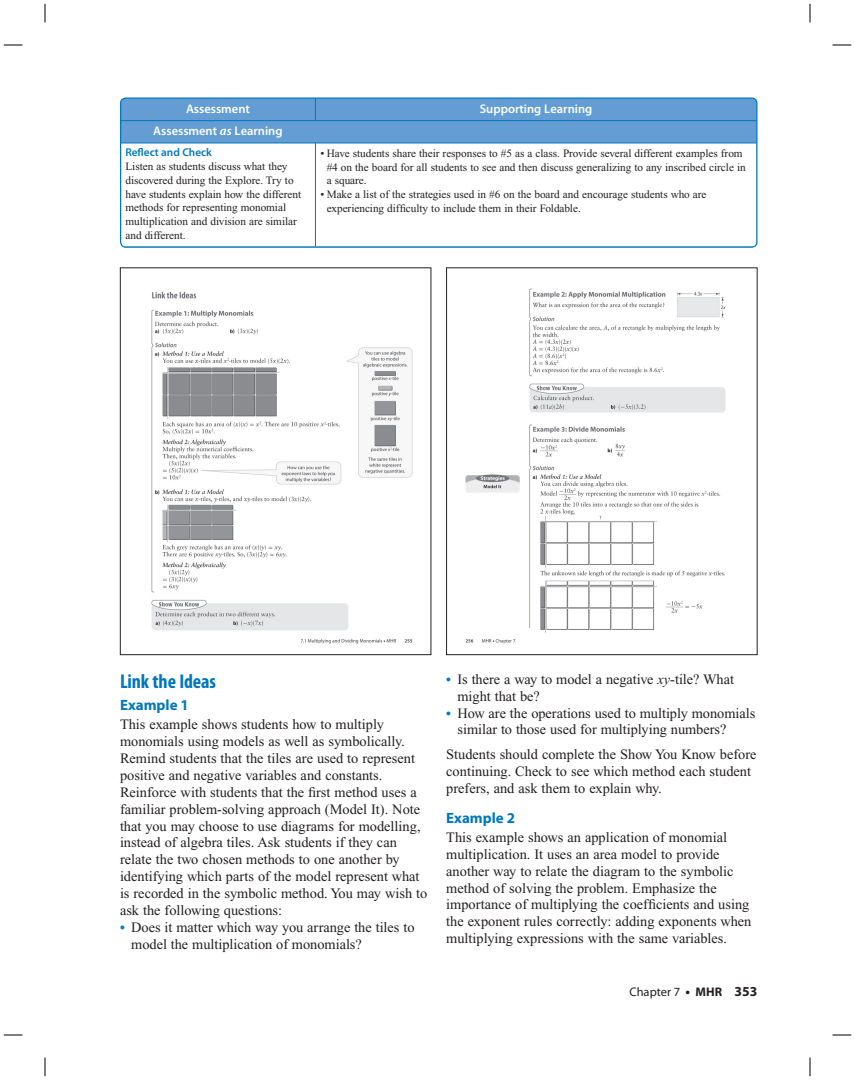
<style>
.page{position:relative;width:855px;height:1080px;background:#fff}
.page>*{position:absolute;margin:0;border:0;box-sizing:border-box;transform-origin:0 0}
.t1{font:700 condensed 20px "Myriad Pro";letter-spacing:-.005em;color:#0077c0}
.t2{font:700 15px "Myriad Pro";color:#0077c0}
.t3{font:14.38px/16.9px "Times New Roman";color:#231f20}
.t4{font:600 12.5px "Myriad Pro";color:#fff}
.t5{font:12.5px "Myriad Pro";color:#231f20}
.t6{font:11.25px/13.8px "Times New Roman";letter-spacing:-.005em;color:#231f20}
.t7{font:600 11.25px "Myriad Pro";letter-spacing:-.005em;color:#0077c0}
.s1{font-style:italic}
.s2{font-weight:700;font-size:13.75px;color:#0077c0}
.s3{font-weight:700;font-size:13.75px}
.s4{font-weight:700}
</style>
<div class="page">
<div style="left:121px;top:98px;width:636px;height:149px;background:#639dd4;border-radius:5px"></div>
<div style="left:122px;top:144px;width:634px;height:102px;background:#fff"></div>
<hr style="left:315px;top:143px;width:442px;height:1px;background:#0077c0">
<svg style="left:315px;top:100px;width:1px;height:20px"></svg>
<hr style="left:120px;top:143px;width:195px;height:1px;background:#0077c0">
<hr style="left:315px;top:143px;width:1px;height:103px;background:#0077c0">
<hr style="left:120px;top:120px;width:195px;height:1px;background:#0077c0">
<hr style="left:315px;top:120px;width:442px;height:1px;background:#0077c0">
<div style="left:120px;top:98px;width:638px;height:150px;border:1px solid #0077c0;border-radius:5px"></div>
<img style="left:151px;top:291px;width:262px;height:353px">
<div style="left:120px;top:268px;width:311px;height:387px;border:1px solid #231f20"></div>
<img style="left:465px;top:288px;width:261px;height:356px">
<div style="left:446px;top:268px;width:312px;height:387px;border:1px solid #231f20"></div>
<svg style="left:4px;top:44px;width:18px;height:2px"></svg>
<svg style="left:832px;top:44px;width:19px;height:2px"></svg>
<svg style="left:4px;top:1034px;width:18px;height:2px"></svg>
<svg style="left:832px;top:1034px;width:19px;height:2px"></svg>
<svg style="left:44px;top:4px;width:2px;height:18px"></svg>
<svg style="left:44px;top:1058px;width:2px;height:18px"></svg>
<svg style="left:809px;top:4px;width:2px;height:18px"></svg>
<svg style="left:809px;top:1058px;width:2px;height:18px"></svg>
<p class="t4" style="left:186px;top:104px;width:65px">Assessment</p>
<p class="t4" style="left:480px;top:104px;width:114px">Supporting Learning</p>
<p class="t4" style="left:153px;top:126px;width:131px">Assessment <span class="s1">as</span> Learning</p>
<p class="t7" style="left:125px;top:148px;width:88px">Reflect and Check</p>
<p class="t6" style="left:125px;top:161px;width:177px">Listen as students discuss what they discovered during the Explore. Try to have students explain how the different methods for representing monomial multiplication and division are similar and different.</p>
<p class="t6" style="left:327px;top:147px;width:421px;text-indent:-6px">• Have students share their responses to #5 as a class. Provide several different examples from #4 on the board for all students to see and then discuss generalizing to any inscribed circle in a square.</p>
<p class="t6" style="left:327px;top:188px;width:381px;text-indent:-6px">• Make a list of the strategies used in #6 on the board and encourage students who are experiencing difficulty to include them in their Foldable.</p>
<h1 class="t1" style="left:120px;top:674px;width:98px">Link the Ideas</h1>
<p class="t2" style="left:120px;top:699px;width:70px">Example 1</p>
<p class="t3" style="left:120px;top:717px;width:309px">This example shows students how to multiply monomials using models as well as symbolically.<br>Remind students that the tiles are used to represent positive and negative variables and constants.<br>Reinforce with students that the first method uses a familiar problem-solving approach (Model It). Note that you may choose to use diagrams for modelling, instead of algebra tiles. Ask students if they can relate the two chosen methods to one another by identifying which parts of the model represent what is recorded in the symbolic method. You may wish to ask the following questions:</p>
<p class="t3" style="left:131px;top:920px;width:285px;text-indent:-11px"><span class="s2">•</span> Does it matter which way you arrange the tiles to model the multiplication of monomials?</p>
<p class="t3" style="left:458px;top:672px;width:278px;text-indent:-11px"><span class="s2">•</span> Is there a way to model a negative <span class="s1">xy</span>-tile? What might that be?</p>
<p class="t3" style="left:458px;top:706px;width:299px;text-indent:-11px"><span class="s2">•</span> How are the operations used to multiply monomials similar to those used for multiplying numbers?</p>
<p class="t3" style="left:446px;top:747px;width:312px">Students should complete the Show You Know before continuing. Check to see which method each student prefers, and ask them to explain why.</p>
<p class="t2" style="left:446px;top:812px;width:70px">Example 2</p>
<p class="t3" style="left:446px;top:830px;width:307px">This example shows an application of monomial multiplication. It uses an area model to provide another way to relate the diagram to the symbolic method of solving the problem. Emphasize the importance of multiplying the coefficients and using the exponent rules correctly: adding exponents when multiplying expressions with the same variables.</p>
<p class="t5" style="left:629px;top:987px;width:130px">Chapter 7 <span class="s3">•</span> <span class="s4">MHR</span> <span class="s3">353</span></p>
</div>
